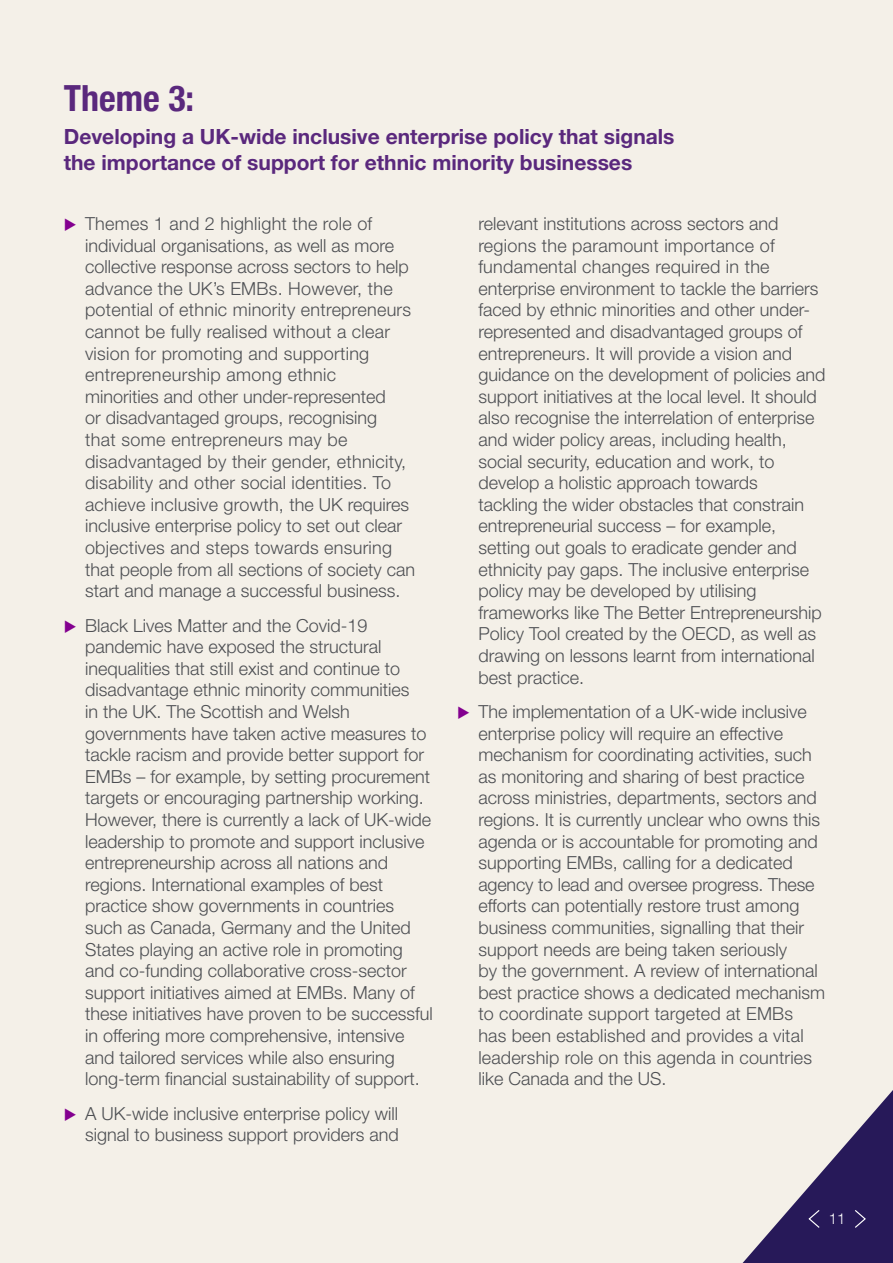
<style>
.page{position:relative;width:893px;height:1263px;background:#f4f0e8}
.page>*{position:absolute;margin:0;border:0;box-sizing:border-box;transform-origin:0 0}
.t1{font:700 condensed 36px "Helvetica Neue";color:#5a287d}
.t2{font:700 21px/25.2px "Helvetica Neue";color:#5a287d}
.t3{font:300 18px/21.6px "Helvetica Neue";color:#4d4f53}
.t4{font:300 15px "Helvetica Neue";color:#fff}
.s1{color:#83008f}
</style>
<div class="page">
<svg style="left:742px;top:1090px;width:151px;height:173px"></svg>
<h1 class="t1" style="left:64px;top:68px;width:132px">Theme 3:</h1>
<p class="t2" style="left:64px;top:124px;width:612px">Developing a UK-wide inclusive enterprise policy that signals the importance of support for ethnic minority businesses</p>
<p class="t3" style="left:85px;top:212px;width:332px;text-indent:-21px"><span class="s1">◆</span> Themes 1 and 2 highlight the role of individual organisations, as well as more collective response across sectors to help advance the UK’s EMBs. However, the potential of ethnic minority entrepreneurs cannot be fully realised without a clear vision for promoting and supporting entrepreneurship among ethnic<br>minorities and other under-represented<br>or disadvantaged groups, recognising<br>that some entrepreneurs may be disadvantaged by their gender, ethnicity, disability and other social identities. To achieve inclusive growth, the UK requires inclusive enterprise policy to set out clear objectives and steps towards ensuring that people from all sections of society can start and manage a successful business.</p>
<p class="t3" style="left:85px;top:614px;width:349px;text-indent:-21px"><span class="s1">◆</span> Black Lives Matter and the Covid-19 pandemic have exposed the structural inequalities that still exist and continue to disadvantage ethnic minority communities<br>in the UK. The Scottish and Welsh governments have taken active measures to tackle racism and provide better support for EMBs – for example, by setting procurement targets or encouraging partnership working.<br>However, there is currently a lack of UK-wide leadership to promote and support inclusive entrepreneurship across all nations and regions. International examples of best practice show governments in countries such as Canada, Germany and the United States playing an active role in promoting and co-funding collaborative cross-sector support initiatives aimed at EMBs. Many of these initiatives have proven to be successful in offering more comprehensive, intensive and tailored services while also ensuring long-term financial sustainability of support.</p>
<p class="t3" style="left:64px;top:1102px;width:336px;text-align:right"><span class="s1">◆</span> A UK-wide inclusive enterprise policy will signal to business support providers and</p>
<p class="t3" style="left:478px;top:212px;width:349px">relevant institutions across sectors and regions the paramount importance of fundamental changes required in the enterprise environment to tackle the barriers faced by ethnic minorities and other under&shy;represented and disadvantaged groups of entrepreneurs. It will provide a vision and guidance on the development of policies and support initiatives at the local level. It should also recognise the interrelation of enterprise and wider policy areas, including health, social security, education and work, to develop a holistic approach towards<br>tackling the wider obstacles that constrain entrepreneurial success – for example, setting out goals to eradicate gender and ethnicity pay gaps. The inclusive enterprise policy may be developed by utilising frameworks like The Better Entrepreneurship Policy Tool created by the OECD, as well as drawing on lessons learnt from international best practice.</p>
<p class="t3" style="left:478px;top:700px;width:348px;text-indent:-21px"><span class="s1">◆</span> The implementation of a UK-wide inclusive enterprise policy will require an effective mechanism for coordinating activities, such as monitoring and sharing of best practice across ministries, departments, sectors and regions. It is currently unclear who owns this agenda or is accountable for promoting and supporting EMBs, calling for a dedicated agency to lead and oversee progress. These efforts can potentially restore trust among business communities, signalling that their support needs are being taken seriously<br>by the government. A review of international best practice shows a dedicated mechanism to coordinate support targeted at EMBs has been established and provides a vital leadership role on this agenda in countries like Canada and the US.</p>
<p class="t4" style="left:829px;top:1209px;width:18px">11</p>
</div>
